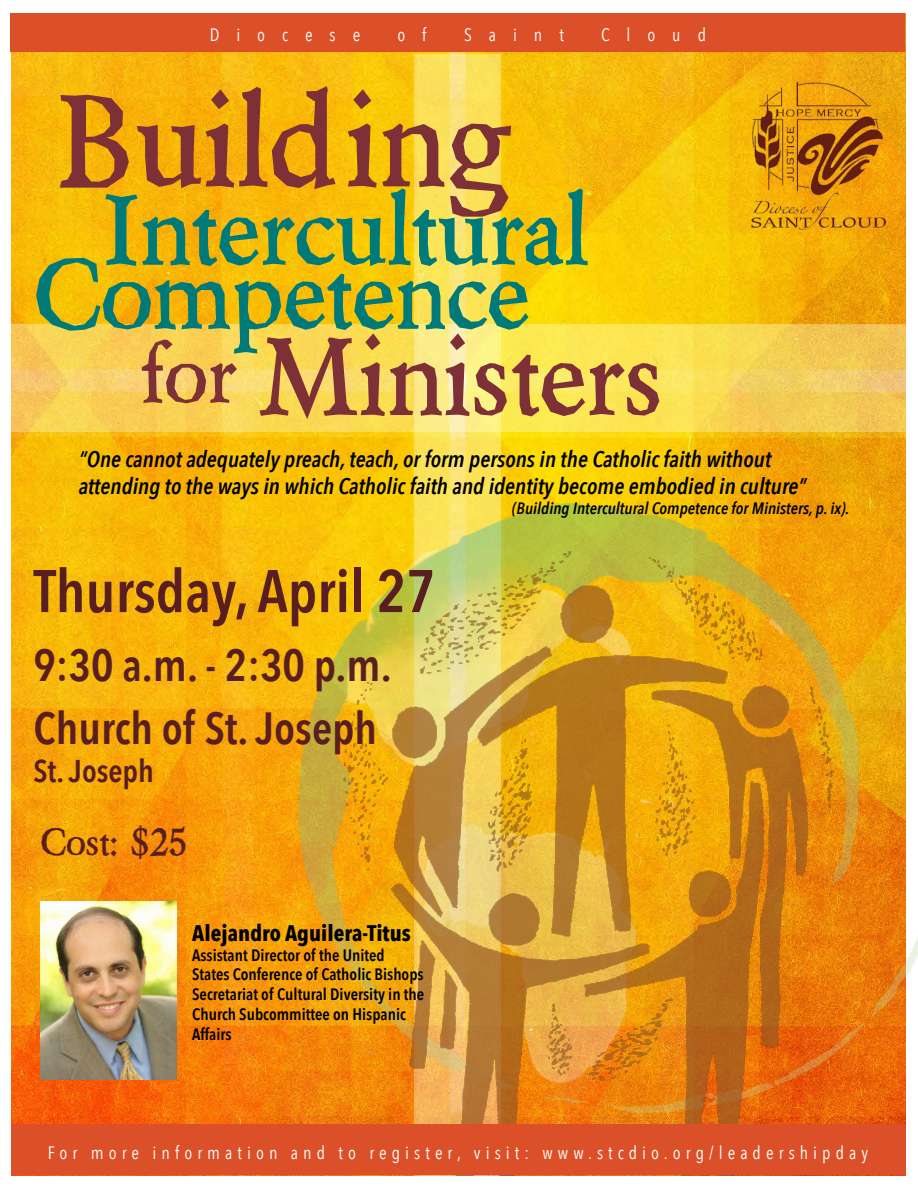
<style>
.page{position:relative;width:918px;height:1188px;background:#fff}
.page>*{position:absolute;margin:0;border:0;box-sizing:border-box;transform-origin:0 0}
.t1{font:700 141px "Berylium";color:#7d3136}
.t2{font:700 118.5px "Berylium";color:#7d3136}
.t3{font:700 108px "Berylium";color:#007a79}
.t4{font:600 59.4px "Avenir Next Condensed";color:#591e20}
.t5{font:600 45px/62.8px "Avenir Next Condensed";color:#591e20}
.t6{font:700 40.95px "Berylium";color:#591e20}
.t7{font:600 31.5px "Avenir Next Condensed";color:#591e20}
.t8{font:italic 600 22.5px/27px "Avenir Next Condensed";color:#000}
.t9{font:700 22.5px "Avenir Next Condensed";color:#000}
.t10{font:18px "Avenir Next Condensed";letter-spacing:.28em;color:#fff}
.t11{font:18px "Avenir Next Condensed";letter-spacing:.94em;color:#fff}
.t12{font:600 16.5px/19.8px "Avenir Next Condensed";color:#000}
.t13{font:italic 600 16.5px "Avenir Next Condensed";color:#000}
.s1{font-size:90px}
</style>
<div class="page">
<img style="left:11px;top:52px;width:894px;height:1072px">
<svg style="left:415px;top:54px;width:86px;height:270px;fill:#fce259"></svg>
<svg style="left:11px;top:324px;width:895px;height:108px"></svg>
<img style="left:149px;top:414px;width:769px;height:762px">
<img style="left:291px;top:483px;width:610px;height:641px">
<div style="left:11px;top:13px;width:894px;height:39px;background:#db5028"></div>
<img style="left:747px;top:80px;width:141px;height:151px">
<img style="left:40px;top:902px;width:136px;height:178px">
<div style="left:11px;top:1124px;width:894px;height:51px;background:#db5028"></div>
<p class="t11" style="left:210px;top:20px;width:152px">Diocese</p>
<p class="t10" style="left:397px;top:20px;width:31px">o f</p>
<p class="t10" style="left:464px;top:20px;width:101px">Saint</p>
<p class="t10" style="left:601px;top:20px;width:107px">Cloud</p>
<h1 class="t1" style="left:54px;top:56px;width:460px">Building</h1>
<h3 class="t3" style="left:103px;top:165px;width:487px">Intercultural</h3>
<h3 class="t3" style="left:33px;top:229px;width:498px">Competence</h3>
<h2 class="t2" style="left:141px;top:305px;width:524px"><span class="s1">for</span> Ministers</h2>
<p class="t8" style="left:79px;top:446px;width:729px">“One cannot adequately preach, teach, or form persons in the Catholic faith without attending to the ways in which Catholic faith and identity become embodied in culture”</p>
<p class="t13" style="left:512px;top:498px;width:339px">(Building Intercultural Competence for Ministers, p. ix).</p>
<h3 class="t4" style="left:33px;top:540px;width:404px">Thursday, April 27</h3>
<h3 class="t5" style="left:33px;top:632px;width:360px">9:30 a.m. - 2:30 p.m.<br>Church of St. Joseph</h3>
<h3 class="t7" style="left:33px;top:743px;width:122px">St. Joseph</h3>
<h3 class="t6" style="left:40px;top:817px;width:148px">Cost: $25</h3>
<p class="t9" style="left:192px;top:919px;width:220px">Alejandro Aguilera-Titus</p>
<p class="t12" style="left:192px;top:944px;width:234px">Assistant Director of the United<br>States Conference of Catholic Bishops<br>Secretariat of Cultural Diversity in the<br>Church Subcommittee on Hispanic<br>Affairs</p>
<p class="t10" style="left:48px;top:1137px;width:822px">For more information and to register, visit: www.stcdio.org/leadershipday</p>
</div>
